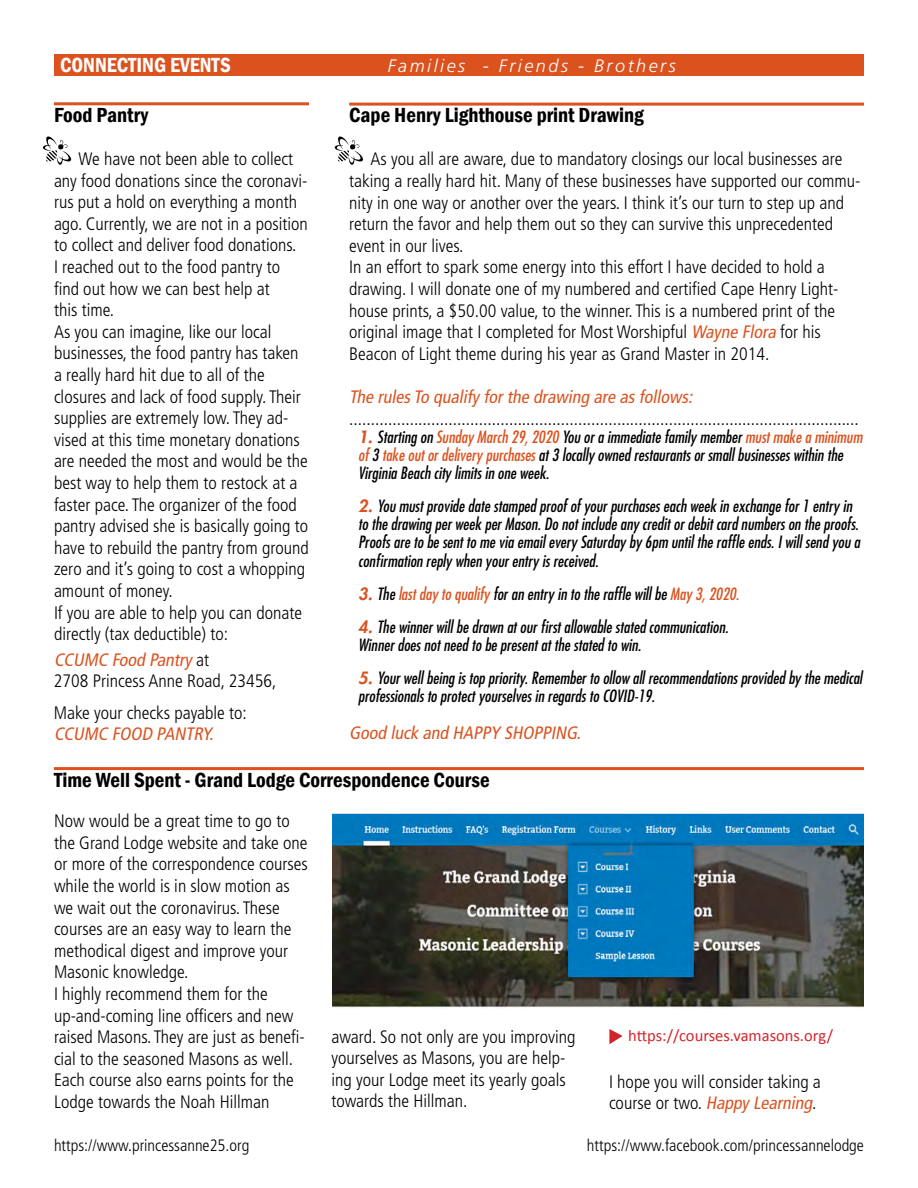
<style>
.page{position:relative;width:918px;height:1188px;background:#fff}
.page>*{position:absolute;margin:0;border:0;box-sizing:border-box;transform-origin:0 0}
.t1{font:600 condensed 21px "Franklin Gothic";color:#000}
.t2{font:600 condensed 21px "Franklin Gothic";color:#fff}
.t3{font:300 condensed 18px/21.6px "Frutiger LT Std";color:#000}
.t4{font:italic condensed 18px "Frutiger LT Std";color:#db521f}
.t5{font:italic 300 18px "Frutiger LT Std";letter-spacing:.14em;color:#fff}
.t6{font:italic condensed 16.5px/18.1px "Futura Std";color:#000}
.t7{font:300 condensed 16.5px "Frutiger LT Std";color:#000}
.t8{font:16.5px "Calibri";color:#d2232a}
.s1{font-weight:400;font-style:italic;color:#db521f}
.s2{font-weight:800;font-stretch:normal;color:#db521f}
.s3{color:#db521f}
</style>
<div class="page">
<div style="left:54px;top:54px;width:810px;height:22px;background:#db521f"></div>
<hr style="left:54px;top:102px;width:255px;height:3px;background:#db521f">
<hr style="left:349px;top:103px;width:515px;height:3px;background:#db521f">
<img style="left:332px;top:813px;width:532px;height:196px">
<hr style="left:54px;top:767px;width:810px;height:3px;background:#db521f">
<svg style="left:43px;top:136px;width:28px;height:29px"></svg>
<svg style="left:335px;top:136px;width:28px;height:29px"></svg>
<svg style="left:609px;top:1029px;width:14px;height:15px"></svg>
<p class="t2" style="left:60px;top:51px;width:173px">CONNECTING EVENTS</p>
<p class="t5" style="left:388px;top:55px;width:290px">Families - Friends - Brothers</p>
<p class="t1" style="left:54px;top:101px;width:96px">Food Pantry</p>
<p class="t3" style="left:54px;top:148px;width:256px;text-indent:25px">We have not been able to collect any food donations since the coronavi&shy;rus put a hold on everything a month ago. Currently, we are not in a position to collect and deliver food donations.<br>I reached out to the food pantry to find out how we can best help at<br>this time.<br>As you can imagine, like our local businesses, the food pantry has taken a really hard hit due to all of the closures and lack of food supply. Their supplies are extremely low. They ad&shy;vised at this time monetary donations are needed the most and would be the best way to help them to restock at a faster pace. The organizer of the food pantry advised she is basically going to have to rebuild the pantry from ground zero and it’s going to cost a whopping amount of money.<br>If you are able to help you can donate directly (tax deductible) to:</p>
<p class="t3" style="left:54px;top:649px;width:224px"><span class="s1">CCUMC Food Pantry</span> a t<br>2708 Princess Anne Road, 23456,</p>
<p class="t3" style="left:54px;top:702px;width:194px">Make your checks payable to:</p>
<p class="t4" style="left:54px;top:724px;width:165px">CCUMC FOOD PANTRY.</p>
<p class="t1" style="left:349px;top:101px;width:296px">Cape Henry Lighthouse print Drawing</p>
<p class="t3" style="left:349px;top:149px;width:513px;text-indent:21px">As you all are aware, due to mandatory closings our local businesses are taking a really hard hit. Many of these businesses have supported our commu&shy;nity in one way or another over the years. I think it’s our turn to step up and return the favor and help them out so they can survive this unprecedented event in our lives.<br>In an effort to spark some energy into this effort I have decided to hold a drawing. I will donate one of my numbered and certified Cape Henry Light&shy;house prints, a $50.00 value, to the winner. This is a numbered print of the original image that I completed for Most Worshipful <span class="s1">Wayne Flora</span> for his Beacon of Light theme during his year as Grand Master in 2014.</p>
<p class="t4" style="left:349px;top:386px;width:348px">The rulesTo qualify forthe drawing are asfollows:</p>
<p class="t3" style="left:349px;top:408px;width:511px">......................................................................................................................</p>
<p class="t6" style="left:358px;top:428px;width:506px"><span class="s2">1.</span> Starting on <span class="s3">Sunday March 29, 2020</span> You or a immediate family member <span class="s3">must make a minimum of</span> 3 <span class="s3">take out or delivery purchases</span> at 3 locally owned restaurants or small businesses within the<br>Virginia Beach city limits in one week.</p>
<p class="t6" style="left:358px;top:497px;width:503px"><span class="s2">2.</span> You must provide date stamped proof of your purchases each week in exchange for 1 entry in to the drawing per week per Mason. Do not include any credit or debit card numbers on the proofs.<br>Proofs are to be sent to me via email every Saturday by 6pm until the raffle ends. I will send you a confirmation reply when your entry is received.</p>
<p class="t6" style="left:358px;top:585px;width:383px"><span class="s2">3.</span> The <span class="s3">last day to qualify</span> for an entry in to the raffle will be <span class="s3">May 3, 2020.</span></p>
<p class="t6" style="left:358px;top:618px;width:372px"><span class="s2">4.</span> The winner will be drawn at our first allowable stated communication.<br>Winner does not need to be present at the stated to win.</p>
<p class="t6" style="left:358px;top:669px;width:506px"><span class="s2">5.</span> Your well being is top priority. Remember to ollow all recommendations provided by the medical professionals to protect yourselves in regards to COVID-19.</p>
<p class="t4" style="left:349px;top:722px;width:237px">Good luck and HAPPY SHOPPING.</p>
<p class="t1" style="left:54px;top:766px;width:437px">Time Well Spent - Grand Lodge Correspondence Course</p>
<p class="t3" style="left:54px;top:810px;width:255px">Now would be a great time to go to the Grand Lodge website and take one or more of the correspondence courses while the world is in slow motion as we wait out the coronavirus. These courses are an easy way to learn the methodical digest and improve your Masonic knowledge.<br>I highly recommend them for the up-and-coming line officers and new raised Masons. They are just as benefi&shy;cial to the seasoned Masons as well.<br>Each course also earns points for the Lodge towards the Noah Hillman</p>
<p class="t3" style="left:332px;top:1026px;width:246px">award. So not only are you improving</p>
<p class="t8" style="left:628px;top:1025px;width:206px">https://courses.vamasons.org/</p>
<p class="t3" style="left:332px;top:1047px;width:236px;text-align:justify">yourselves as Masons, you are help&shy;ing your Lodge meet its yearly goals towards the Hillman.</p>
<p class="t3" style="left:609px;top:1071px;width:213px">I hope you will consider taking a co u rs e o r two . <span class="s1">Happy Learning</span>.</p>
<p class="t7" style="left:54px;top:1136px;width:197px">https://www.princessanne25.org</p>
<p class="t7" style="left:587px;top:1136px;width:279px">https://www.facebook.com/princessannelodge</p>
</div>
